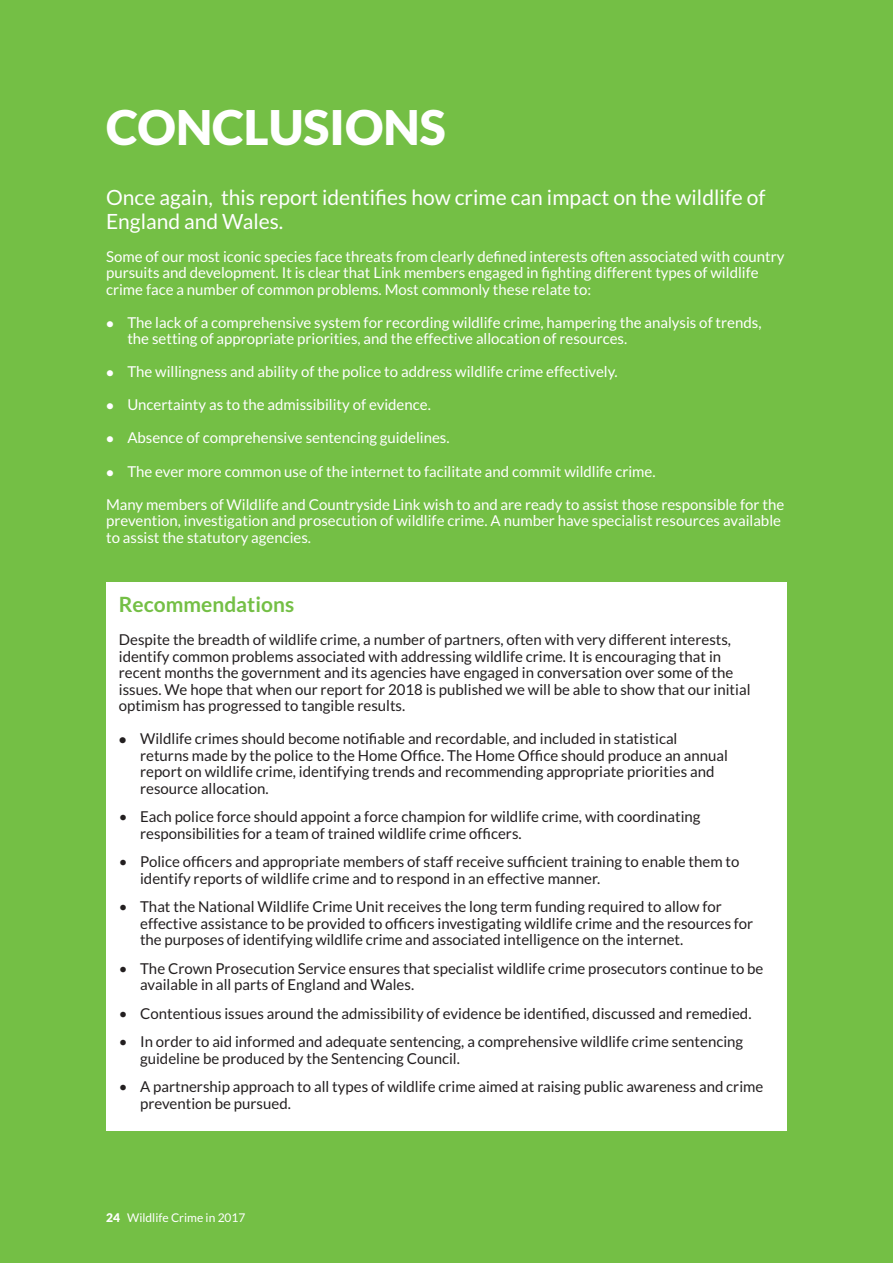
<style>
.page{position:relative;width:893px;height:1263px;background:#74bf45}
.page>*{position:absolute;margin:0;border:0;box-sizing:border-box;transform-origin:0 0}
.t1{font:900 48px "Lato";color:#fff}
.t2{font:21px/24px "Lato";color:#fff}
.t3{font:700 21px "Lato";color:#74bf45}
.t4{font:15px/16.5px "Lato";color:#231f20}
.t5{font:15px/16.5px "Lato";color:#fff}
.t6{font:12px "Lato";color:#fff}
.s1{font-weight:900}
</style>
<div class="page">
<div style="left:106px;top:582px;width:680px;height:548px;background:#fff"></div>
<h1 class="t1" style="left:106px;top:100px;width:341px">CONCLUSIONS</h1>
<h2 class="t2" style="left:106px;top:186px;width:661px">Once again, this report identifies how crime can impact on the wildlife of<br>England and Wales.</h2>
<p class="t5" style="left:106px;top:249px;width:680px">Some of our most iconic species face threats from clearly defined interests often associated with country pursuits and development. It is clear that Link members engaged in fighting different types of wildlife crime face a number of common problems. Most commonly these relate to:</p>
<p class="t5" style="left:127px;top:315px;width:636px;text-indent:-21px">● The lack of a comprehensive system for recording wildlife crime, hampering the analysis of trends, the setting of appropriate priorities, and the effective allocation of resources.</p>
<p class="t5" style="left:106px;top:364px;width:513px">● The willingness and ability of the police to address wildlife crime effectively.</p>
<p class="t5" style="left:106px;top:397px;width:326px">● Uncertainty as to the admissibility of evidence.</p>
<p class="t5" style="left:106px;top:430px;width:345px">● Absence of comprehensive sentencing guidelines.</p>
<p class="t5" style="left:106px;top:463px;width:551px">● The ever more common use of the internet to facilitate and commit wildlife crime.</p>
<p class="t5" style="left:106px;top:496px;width:680px">Many members of Wildlife and Countryside Link wish to and are ready to assist those responsible for the prevention, investigation and prosecution of wildlife crime. A number have specialist resources available to assist the statutory agencies.</p>
<h2 class="t3" style="left:119px;top:593px;width:177px">Recommendations</h2>
<p class="t4" style="left:119px;top:632px;width:633px">Despite the breadth of wildlife crime, a number of partners, often with very different interests, identify common problems associated with addressing wildlife crime. It is encouraging that in recent months the government and its agencies have engaged in conversation over some of the issues. We hope that when our report for 2018 is published we will be able to show that our initial optimism has progressed to tangible results.</p>
<p class="t4" style="left:140px;top:731px;width:589px;text-indent:-21px">● Wildlife crimes should become notifiable and recordable, and included in statistical returns made by the police to the Home Office. The Home Office should produce an annual report on wildlife crime, identifying trends and recommending appropriate priorities and resource allocation.</p>
<p class="t4" style="left:140px;top:809px;width:562px;text-indent:-21px">• Each police force should appoint a force champion for wildlife crime, with coordinating responsibilities for a team of trained wildlife crime officers.</p>
<p class="t4" style="left:140px;top:854px;width:601px;text-indent:-21px">• Police officers and appropriate members of staff receive sufficient training to enable them to identify reports of wildlife crime and to respond in an effective manner.</p>
<p class="t4" style="left:140px;top:899px;width:615px;text-indent:-21px">• That the National Wildlife Crime Unit receives the long term funding required to allow for effective assistance to be provided to officers investigating wildlife crime and the resources for the purposes of identifying wildlife crime and associated intelligence on the internet.</p>
<p class="t4" style="left:140px;top:960px;width:625px;text-indent:-21px">• The Crown Prosecution Service ensures that specialist wildlife crime prosecutors continue to be available in all parts of England and Wales.</p>
<p class="t4" style="left:119px;top:1005px;width:634px">• Contentious issues around the admissibility of evidence be identified, discussed and remedied.</p>
<p class="t4" style="left:140px;top:1034px;width:605px;text-indent:-21px">• In order to aid informed and adequate sentencing, a comprehensive wildlife crime sentencing guideline be produced by the Sentencing Council.</p>
<p class="t4" style="left:140px;top:1079px;width:625px;text-indent:-21px">• A partnership approach to all types of wildlife crime aimed at raising public awareness and crime prevention be pursued.</p>
<p class="t6" style="left:106px;top:1210px;width:141px"><span class="s1">24</span> Wildlife Crime in 2017</p>
</div>
